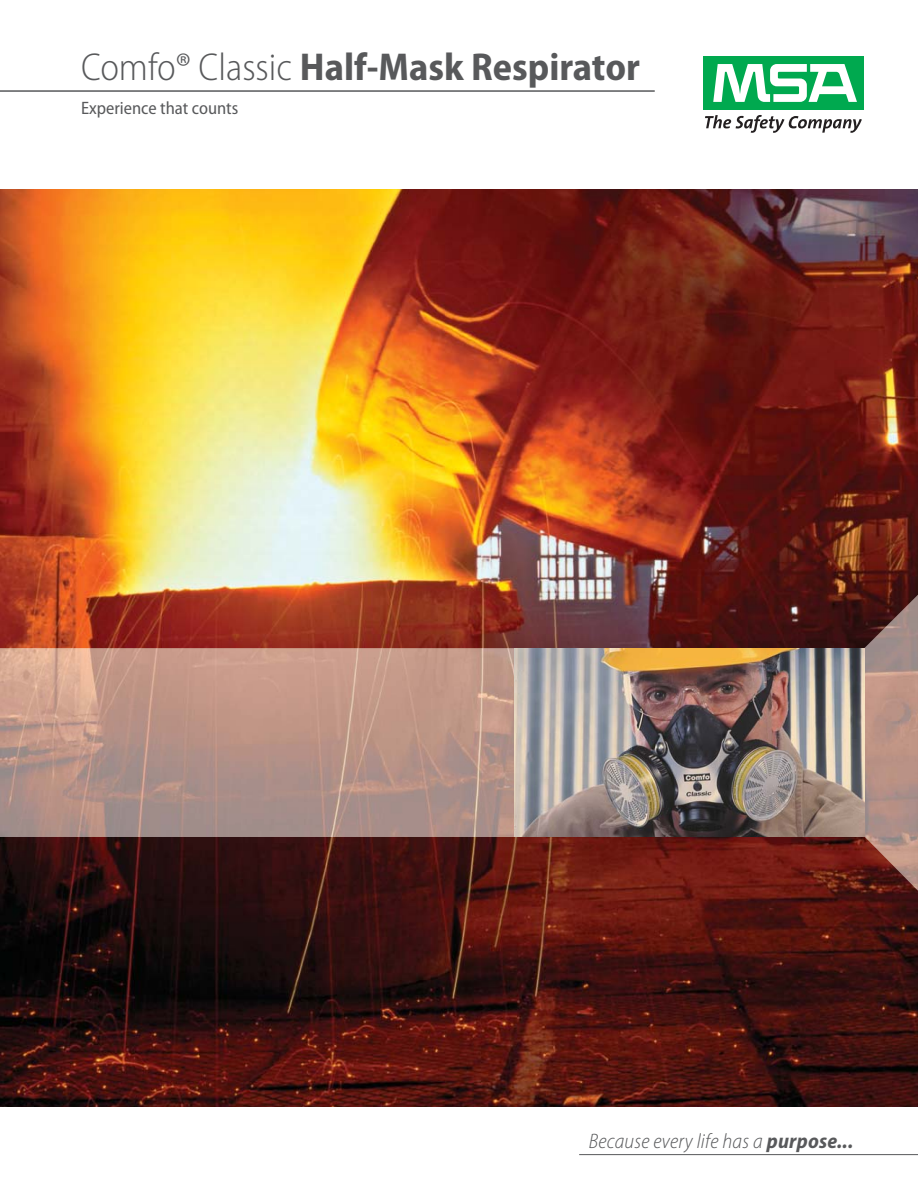
<style>
.page{position:relative;width:918px;height:1188px;background:#fff}
.page>*{position:absolute;margin:0;border:0;box-sizing:border-box;transform-origin:0 0}
.t1{font:700 semi-condensed 39px "Myriad Pro";color:#58595b}
.t2{font:italic 300 semi-condensed 21px "Myriad Pro";letter-spacing:.01em;color:#58595b}
.t3{font:semi-condensed 18px "Myriad Pro";color:#58595b}
.s1{font-weight:300}
.s2{font-weight:700}
</style>
<div class="page">
<img style="left:0;top:189px;width:918px;height:918px">
<hr style="left:0;top:90px;width:655px;height:2px;background:#58595b">
<div style="left:703px;top:56px;width:161px;height:54px;background:#00a94f"></div>
<svg style="left:713px;top:64px;width:144px;height:38px"></svg>
<svg style="left:705px;top:115px;width:157px;height:18px"></svg>
<hr style="left:579px;top:1154px;width:339px;height:1px;background:#58595b">
<img style="left:0;top:552px;width:918px;height:381px">
<img style="left:0;top:595px;width:918px;height:296px">
<img style="left:514px;top:648px;width:350px;height:189px">
<p class="t1" style="left:81px;top:53px;width:560px"><span class="s1">Comfo® Classic</span> Half-Mask Respirator</p>
<p class="t3" style="left:81px;top:101px;width:159px">Experience that counts</p>
<p class="t2" style="left:589px;top:1129px;width:266px">Because every life has a <span class="s2">purpose...</span></p>
</div>
